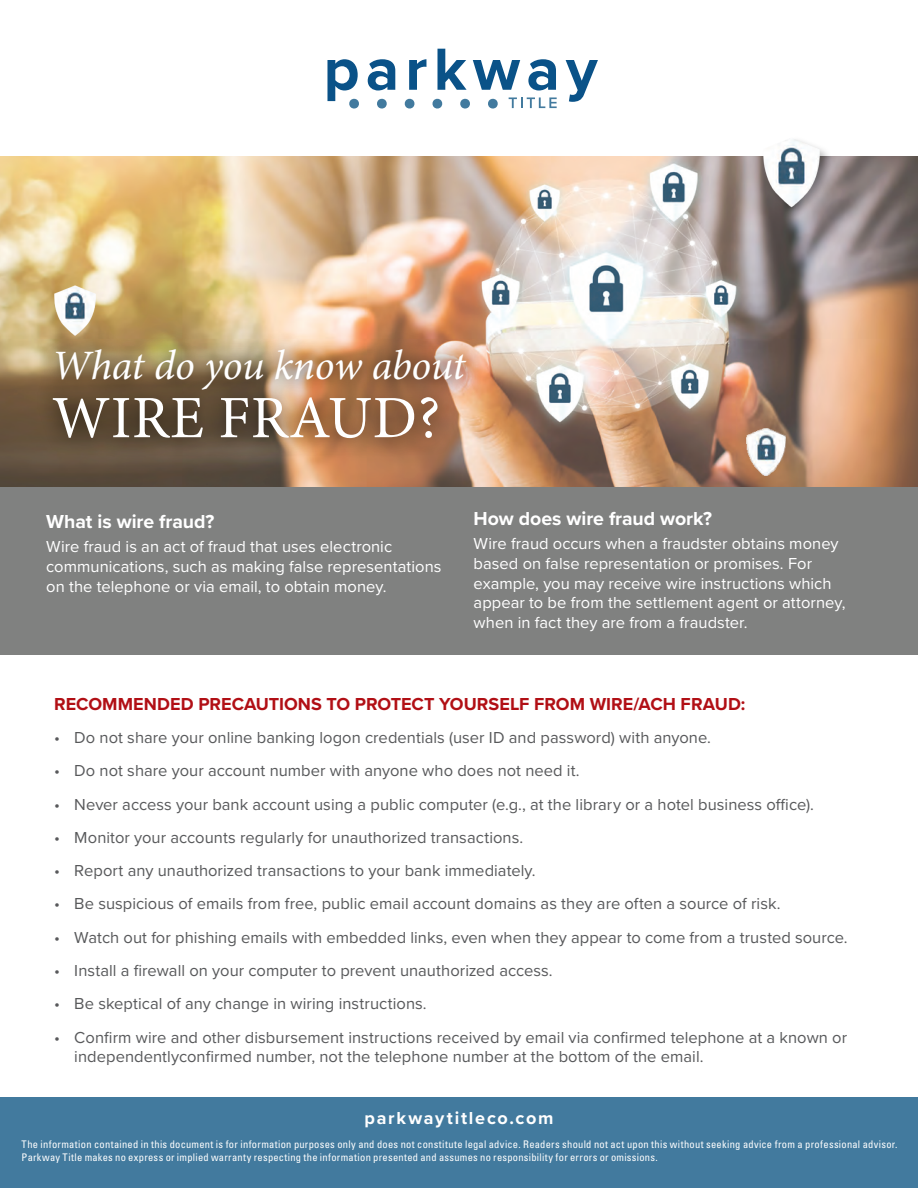
<style>
.page{position:relative;width:918px;height:1188px;background:#fff}
.page>*{position:absolute;margin:0;border:0;box-sizing:border-box;transform-origin:0 0}
.t1{font:60.15px "Minion Pro";letter-spacing:.01em;color:#fff}
.t2{font:italic 41.85px "Minion Pro";letter-spacing:-.01em;color:#fff}
.t3{font:700 19.5px "Proxima Nova";letter-spacing:-.005em;color:#fff}
.t4{font:700 18px "Proxima Nova";color:#b10f15}
.t5{font:700 18px "Proxima Nova";letter-spacing:.095em;color:#fff}
.t6{font:16.5px/19.8px "Proxima Nova";letter-spacing:.005em;color:#58595b}
.t7{font:16.5px/19.8px "Proxima Nova";letter-spacing:.005em;color:#fff}
.t8{font:condensed 10.5px/13.5px "Univers";letter-spacing:.025em;color:#fff}
</style>
<div class="page">
<img style="left:0;top:156px;width:918px;height:331px">
<div style="left:0;top:1097px;width:918px;height:91px;background:#427a9e"></div>
<svg style="left:368px;top:59px;width:27px;height:32px"></svg>
<svg style="left:409px;top:59px;width:17px;height:31px"></svg>
<svg style="left:438px;top:49px;width:29px;height:41px"></svg>
<svg style="left:473px;top:60px;width:47px;height:30px"></svg>
<svg style="left:528px;top:59px;width:28px;height:32px"></svg>
<svg style="left:566px;top:60px;width:32px;height:42px"></svg>
<svg style="left:509px;top:97px;width:48px;height:11px"></svg>
<svg style="left:327px;top:59px;width:32px;height:50px"></svg>
<svg style="left:377px;top:98px;width:10px;height:11px"></svg>
<svg style="left:404px;top:98px;width:11px;height:11px"></svg>
<svg style="left:432px;top:98px;width:11px;height:11px"></svg>
<svg style="left:460px;top:98px;width:10px;height:11px"></svg>
<svg style="left:488px;top:98px;width:10px;height:11px"></svg>
<div style="left:34px;top:330px;width:452px;height:129px;background:#040503;opacity:.82"></div>
<div style="left:0;top:487px;width:918px;height:167px;background:#808180"></div>
<img style="left:752px;top:139px;width:79px;height:80px">
<img style="left:46px;top:276px;width:58px;height:69px">
<img style="left:746px;top:429px;width:39px;height:46px">
<h2 class="t2" style="left:52px;top:338px;width:415px">What do you know about</h2>
<h1 class="t1" style="left:52px;top:378px;width:390px">WIRE FRAUD?</h1>
<p class="t3" style="left:46px;top:507px;width:170px">What is wire fraud?</p>
<p class="t7" style="left:46px;top:536px;width:397px">Wire fraud is an act of fraud that uses electronic communications, such as making false representations on the telephone or via email, to obtain money.</p>
<p class="t3" style="left:474px;top:504px;width:240px">How does wire fraud work?</p>
<p class="t7" style="left:474px;top:533px;width:373px">Wire fraud occurs when a fraudster obtains money based on false representation or promises. For example, you may receive wire instructions which appear to be from the settlement agent or attorney, when in fact they are from a fraudster.</p>
<p class="t4" style="left:54px;top:690px;width:693px">RECOMMENDED PRECAUTIONS TO PROTECT YOURSELF FROM WIRE/ACH FRAUD:</p>
<p class="t6" style="left:54px;top:727px;width:658px">• Do not share your online banking logon credentials (user ID and password) with anyone.</p>
<p class="t6" style="left:54px;top:760px;width:527px">• Do not share your account number with anyone who does not need it.</p>
<p class="t6" style="left:54px;top:793px;width:761px">• Never access your bank account using a public computer (e.g., at the library or a hotel business office).</p>
<p class="t6" style="left:54px;top:827px;width:471px">• Monitor your accounts regularly for unauthorized transactions.</p>
<p class="t6" style="left:54px;top:860px;width:483px">• Report any unauthorized transactions to your bank immediately.</p>
<p class="t6" style="left:54px;top:893px;width:728px">• Be suspicious of emails from free, public email account domains as they are often a source of risk.</p>
<p class="t6" style="left:54px;top:927px;width:795px">• Watch out for phishing emails with embedded links, even when they appear to come from a trusted source.</p>
<p class="t6" style="left:54px;top:960px;width:500px">• Install a firewall on your computer to prevent unauthorized access.</p>
<p class="t6" style="left:54px;top:993px;width:374px">• Be skeptical of any change in wiring instructions.</p>
<p class="t6" style="left:74px;top:1027px;width:774px;text-indent:-20px">• Confirm wire and other disbursement instructions received by email via confirmed telephone at a known or independentlyconfirmed number, not the telephone number at the bottom of the email.</p>
<p class="t5" style="left:365px;top:1105px;width:190px">parkwaytitleco.com</p>
<p class="t8" style="left:22px;top:1137px;width:877px">The information contained in this document is for information purposes only and does not constitute legal advice. Readers should not act upon this without seeking advice from a professional advisor.<br>Parkway Title makes no express or implied warranty respecting the information presented and assumes no responsibility for errors or omissions.</p>
</div>
